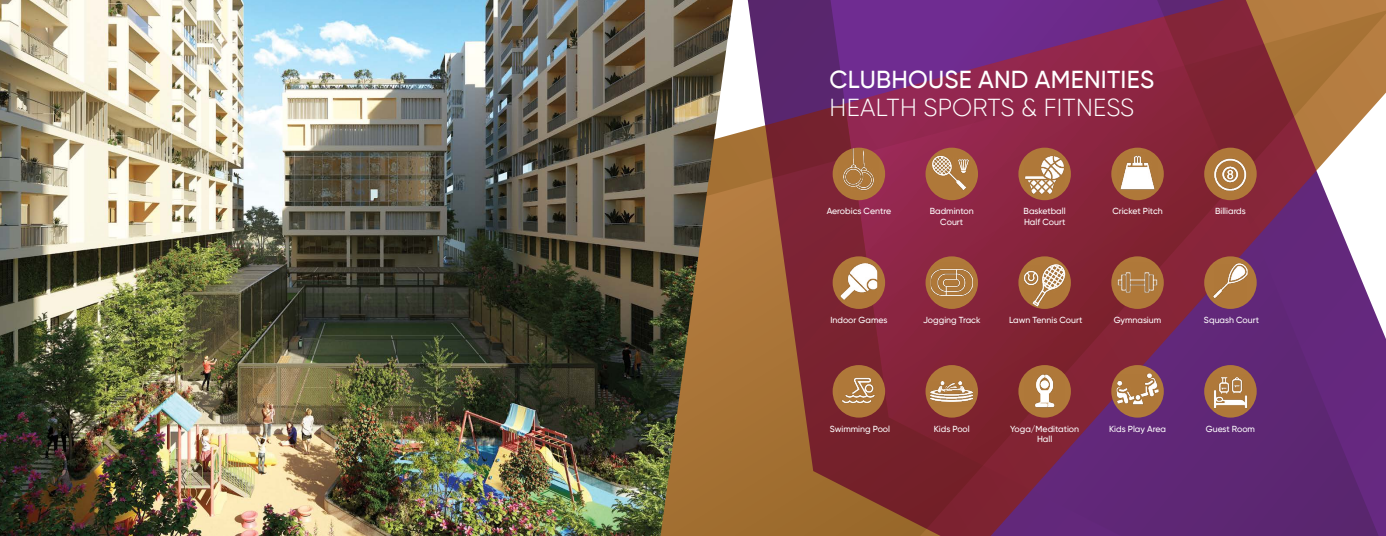
<style>
.page{position:relative;width:1386px;height:536px;background:#fff}
.page>*{position:absolute;margin:0;border:0;box-sizing:border-box;transform-origin:0 0}
.t1{font:500 24.5px "Gilroy";letter-spacing:.01em;color:#fff}
.t2{font:300 24.5px "Gilroy";letter-spacing:.01em;color:#fff}
.t3{font:500 8.75px/10.5px "Gilroy";color:#fff;text-align:center}
</style>
<div class="page">
<svg style="left:733px;top:0;width:65px;height:536px;background:#9f6b4f"></svg>
<svg style="left:798px;top:0;width:588px;height:536px;background:#7e3156"></svg>
<div style="left:833px;top:148px;width:52px;height:52px;background:#b0793a;border-radius:50%"></div>
<div style="left:1018px;top:148px;width:53px;height:52px;background:#b0793a;border-radius:50%"></div>
<div style="left:1111px;top:148px;width:53px;height:52px;background:#b0793a;border-radius:50%"></div>
<div style="left:1204px;top:148px;width:53px;height:52px;background:#b0793a;border-radius:50%"></div>
<div style="left:833px;top:256px;width:52px;height:53px;background:#b0793a;border-radius:50%"></div>
<div style="left:926px;top:256px;width:52px;height:53px;background:#b0793a;border-radius:50%"></div>
<div style="left:1018px;top:256px;width:53px;height:53px;background:#b0793a;border-radius:50%"></div>
<div style="left:1111px;top:256px;width:53px;height:53px;background:#b0793a;border-radius:50%"></div>
<div style="left:1204px;top:256px;width:53px;height:53px;background:#b0793a;border-radius:50%"></div>
<div style="left:833px;top:365px;width:52px;height:52px;background:#b0793a;border-radius:50%"></div>
<div style="left:926px;top:365px;width:52px;height:52px;background:#b0793a;border-radius:50%"></div>
<div style="left:1018px;top:365px;width:53px;height:52px;background:#b0793a;border-radius:50%"></div>
<div style="left:1111px;top:365px;width:53px;height:52px;background:#b0793a;border-radius:50%"></div>
<div style="left:1204px;top:365px;width:53px;height:52px;background:#b0793a;border-radius:50%"></div>
<img style="left:838px;top:148px;width:42px;height:52px">
<img style="left:926px;top:148px;width:49px;height:52px">
<img style="left:1024px;top:148px;width:42px;height:52px">
<img style="left:1117px;top:151px;width:42px;height:49px">
<img style="left:1209px;top:149px;width:42px;height:51px">
<img style="left:841px;top:263px;width:36px;height:46px">
<img style="left:931px;top:261px;width:42px;height:48px">
<img style="left:1024px;top:264px;width:42px;height:45px">
<img style="left:1117px;top:261px;width:42px;height:48px">
<img style="left:1213px;top:263px;width:35px;height:43px">
<img style="left:838px;top:369px;width:42px;height:48px">
<img style="left:931px;top:381px;width:42px;height:21px">
<img style="left:1024px;top:369px;width:42px;height:48px">
<img style="left:1117px;top:373px;width:42px;height:41px">
<img style="left:1209px;top:373px;width:42px;height:42px">
<img style="left:0;top:0;width:733px;height:536px">
<h1 class="t1" style="left:830px;top:64px;width:326px">CLUBHOUSE AND AMENITIES</h1>
<h1 class="t2" style="left:830px;top:93px;width:306px">HEALTH SPORTS &amp; FITNESS</h1>
<p class="t3" style="left:827px;top:206px;width:66px">Aerobics Centre</p>
<p class="t3" style="left:930px;top:206px;width:46px">Badminton<br>Court</p>
<p class="t3" style="left:1024px;top:206px;width:44px;text-align:left">Basketball<br>Half Court</p>
<p class="t3" style="left:1112px;top:206px;width:52px">Cricket Pitch</p>
<p class="t3" style="left:1215px;top:206px;width:32px">Billiards</p>
<p class="t3" style="left:830px;top:314px;width:58px">Indoor Games</p>
<p class="t3" style="left:923px;top:314px;width:59px">Jogging Track</p>
<p class="t3" style="left:1009px;top:314px;width:75px">Lawn Tennis Court</p>
<p class="t3" style="left:1114px;top:314px;width:49px">Gymnasium</p>
<p class="t3" style="left:1204px;top:314px;width:57px">Squash Court</p>
<p class="t3" style="left:830px;top:423px;width:62px">Swimming Pool</p>
<p class="t3" style="left:934px;top:423px;width:38px">Kids Pool</p>
<p class="t3" style="left:1010px;top:423px;width:70px">Yoga/Meditation<br>Hall</p>
<p class="t3" style="left:1109px;top:423px;width:59px">Kids Play Area</p>
<p class="t3" style="left:1206px;top:423px;width:51px">Guest Room</p>
</div>
